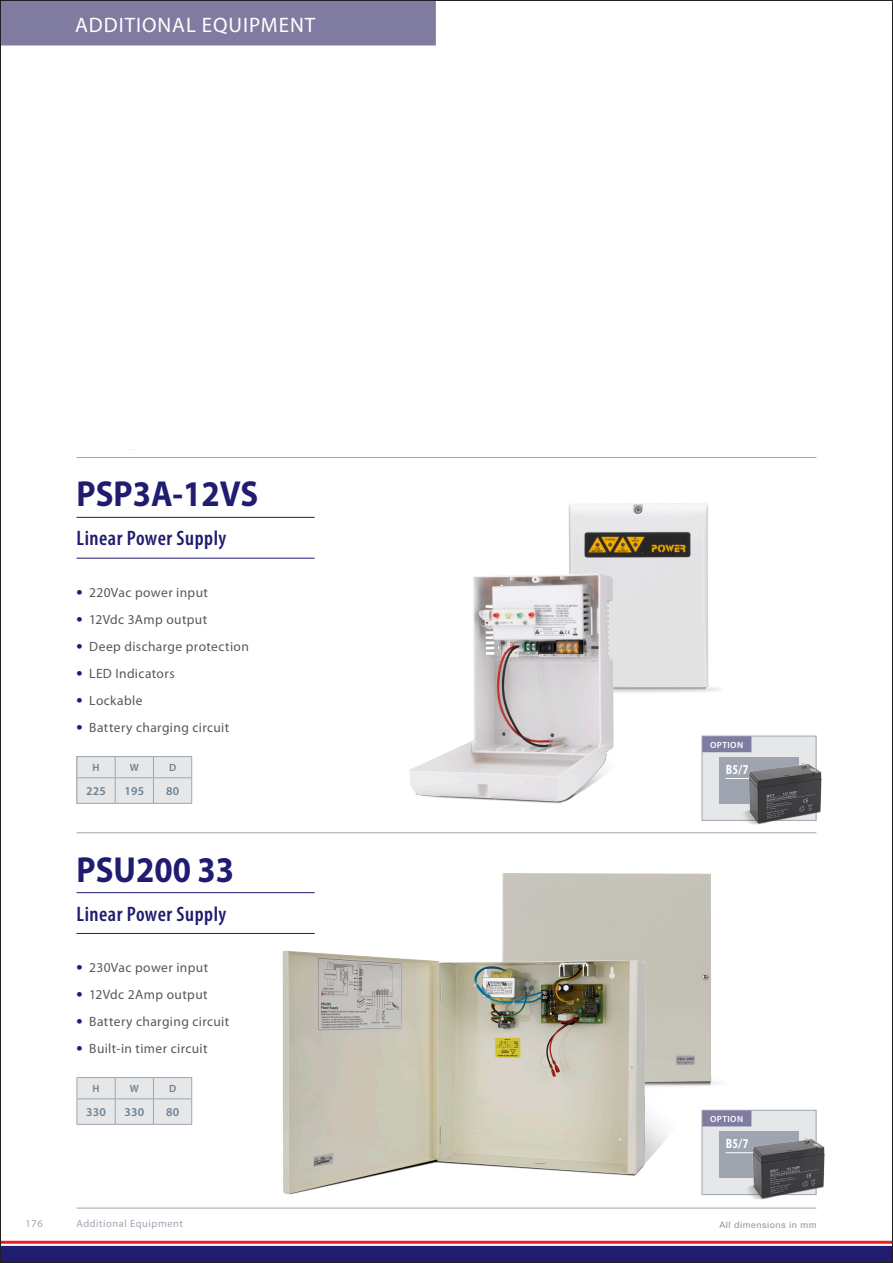
<style>
.page{position:relative;width:893px;height:1263px;background:#fff}
.page>*{position:absolute;margin:0;border:0;box-sizing:border-box;transform-origin:0 0}
.t1{font:700 36.3px "Myriad Pro";color:#201c70;scale:.91 1}
.t2{font:600 condensed 21px "Myriad Pro";letter-spacing:.025em;color:#201c70}
.AdditionalEquipment{font:21px "Myriad Pro";letter-spacing:.045em;color:#fff}
.t3{font:13.5px "Myriad Pro";letter-spacing:.025em;color:#57585a}
.RelatedProd_Title{font:700 condensed 13.5px "Myriad Pro";color:#fff}
.t4{font:600 12px "Myriad Pro";letter-spacing:.025em;color:#6c8191}
.Folios_l{font:10.5px "Myriad Pro";letter-spacing:.05em;color:#9ea5b0}
.t5{font:600 10.5px "Myriad Pro";color:#6c8191}
.t6{font:500 9px "Helvetica Neue LT Std";letter-spacing:.05em;color:#9ea5b0}
.OptionsHd_Additional{font:600 9px "Myriad Pro";letter-spacing:.045em;color:#fff}
.s1{font-weight:700;font-size:18px;color:#201c70}
</style>
<div class="page">
<hr style="left:77px;top:1208px;width:739px;height:1px;background:#9ea5b0">
<div style="left:0;top:0;width:436px;height:46px;background:#7f7ba1"></div>
<hr style="left:77px;top:457px;width:739px;height:1px;background:#9ea5b0">
<hr style="left:77px;top:832px;width:739px;height:1px;background:#9ea5b0">
<hr style="left:0;top:1241px;width:893px;height:3px;background:#ee1d23">
<div style="left:0;top:1246px;width:893px;height:17px;background:#201c70"></div>
<div style="left:702px;top:1110px;width:114px;height:84px;background:#e6e7e9"></div>
<div style="left:702px;top:1110px;width:49px;height:16px;background:#7f7ba1"></div>
<div style="left:702px;top:1110px;width:114px;height:85px;border:1px solid #9ea5b0"></div>
<div style="left:719px;top:1131px;width:80px;height:47px;background:#9ea5b0"></div>
<hr style="left:726px;top:1152px;width:66px;height:1px;background:#fff">
<div style="left:702px;top:736px;width:114px;height:84px;background:#e6e7e9"></div>
<div style="left:702px;top:736px;width:49px;height:16px;background:#7f7ba1"></div>
<div style="left:702px;top:736px;width:114px;height:85px;border:1px solid #9ea5b0"></div>
<div style="left:719px;top:757px;width:80px;height:47px;background:#9ea5b0"></div>
<hr style="left:726px;top:778px;width:66px;height:1px;background:#fff">
<img style="left:740px;top:761px;width:82px;height:64px">
<img style="left:743px;top:1136px;width:82px;height:64px">
<img style="left:502px;top:873px;width:218px;height:213px">
<img style="left:568px;top:503px;width:152px;height:190px">
<img style="left:282px;top:940px;width:412px;height:255px">
<img style="left:410px;top:566px;width:217px;height:238px">
<hr style="left:77px;top:517px;width:238px;height:1px;background:#201c70">
<hr style="left:77px;top:558px;width:238px;height:1px;background:#201c70">
<svg style="left:77px;top:757px;width:115px;height:46px"></svg>
<hr style="left:77px;top:803px;width:38px;height:1px;background:#9ea5b0">
<hr style="left:115px;top:803px;width:38px;height:1px;background:#9ea5b0">
<hr style="left:153px;top:803px;width:39px;height:1px;background:#9ea5b0">
<hr style="left:77px;top:756px;width:38px;height:1px;background:#9ea5b0">
<hr style="left:115px;top:756px;width:38px;height:1px;background:#9ea5b0">
<hr style="left:153px;top:756px;width:39px;height:1px;background:#9ea5b0">
<hr style="left:77px;top:892px;width:238px;height:1px;background:#201c70">
<hr style="left:77px;top:933px;width:238px;height:1px;background:#201c70">
<hr style="left:77px;top:1124px;width:38px;height:1px;background:#9ea5b0">
<hr style="left:115px;top:1124px;width:38px;height:1px;background:#9ea5b0">
<hr style="left:153px;top:1124px;width:39px;height:1px;background:#9ea5b0">
<svg style="left:77px;top:1078px;width:115px;height:46px"></svg>
<hr style="left:77px;top:1077px;width:38px;height:1px;background:#9ea5b0">
<hr style="left:115px;top:1077px;width:38px;height:1px;background:#9ea5b0">
<hr style="left:153px;top:1077px;width:39px;height:1px;background:#9ea5b0">
<p class="AdditionalEquipment" style="left:75px;top:12px;width:242px">Additional Equipment</p>
<h1 class="t1" style="left:77px;top:470px;width:201px">PSP3A-12VS</h1>
<h2 class="t2" style="left:77px;top:527px;width:151px">Linear Power Supply</h2>
<p class="t3" style="left:77px;top:584px;width:133px"><span class="s1">•</span> 220Vac power input</p>
<p class="t3" style="left:77px;top:611px;width:132px"><span class="s1">•</span> 12Vdc 3Amp output</p>
<p class="t3" style="left:77px;top:638px;width:174px"><span class="s1">•</span> Deep discharge protection</p>
<p class="t3" style="left:77px;top:665px;width:100px"><span class="s1">•</span> LED Indicators</p>
<p class="t3" style="left:77px;top:692px;width:68px"><span class="s1">•</span> Lockable</p>
<p class="t3" style="left:77px;top:719px;width:154px"><span class="s1">•</span> Battery charging circuit</p>
<p class="t5" style="left:93px;top:761px;width:9px">H</p>
<p class="t5" style="left:130px;top:761px;width:11px">W</p>
<p class="t5" style="left:169px;top:761px;width:9px">D</p>
<p class="t4" style="left:86px;top:783px;width:21px">225</p>
<p class="t4" style="left:124px;top:783px;width:21px">195</p>
<p class="t4" style="left:166px;top:783px;width:15px">80</p>
<p class="t4" style="left:100px;top:783px;width:8px">0</p>
<p class="t4" style="left:131px;top:783px;width:15px">70</p>
<p class="t4" style="left:163px;top:783px;width:21px">100</p>
<h1 class="t1" style="left:77px;top:846px;width:175px">PSU200 33</h1>
<h2 class="t2" style="left:77px;top:902px;width:151px">Linear Power Supply</h2>
<p class="t3" style="left:77px;top:959px;width:133px"><span class="s1">•</span> 230Vac power input</p>
<p class="t3" style="left:77px;top:986px;width:133px"><span class="s1">•</span> 12Vdc 2Amp output</p>
<p class="t3" style="left:77px;top:1013px;width:154px"><span class="s1">•</span> Battery charging circuit</p>
<p class="t3" style="left:77px;top:1040px;width:133px"><span class="s1">•</span> Built-in timer circuit</p>
<p class="t5" style="left:93px;top:1082px;width:9px">H</p>
<p class="t5" style="left:130px;top:1082px;width:11px">W</p>
<p class="t5" style="left:169px;top:1082px;width:9px">D</p>
<p class="t4" style="left:86px;top:1104px;width:21px">330</p>
<p class="t4" style="left:124px;top:1104px;width:21px">330</p>
<p class="t4" style="left:166px;top:1104px;width:15px">80</p>
<p class="Folios_l" style="left:26px;top:1217px;width:19px">176</p>
<p class="Folios_l" style="left:77px;top:1217px;width:108px">Additional Equipment</p>
<p class="OptionsHd_Additional" style="left:710px;top:739px;width:34px">OPTION</p>
<p class="RelatedProd_Title" style="left:726px;top:761px;width:24px">B5/7</p>
<p class="OptionsHd_Additional" style="left:710px;top:1113px;width:34px">OPTION</p>
<p class="RelatedProd_Title" style="left:726px;top:1135px;width:24px">B5/7</p>
<p class="t6" style="left:719px;top:1219px;width:99px">All dimensions in mm</p>
</div>
